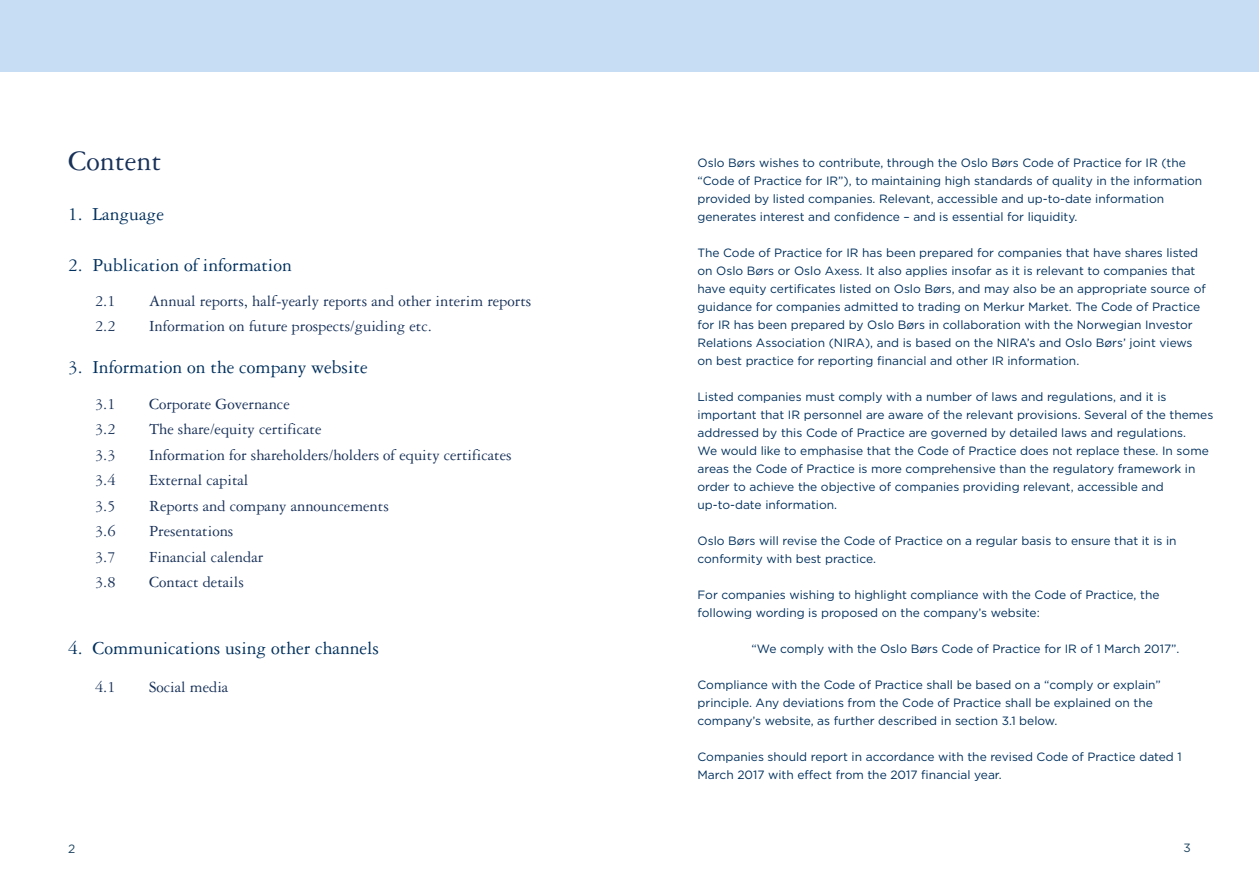
<style>
.page{position:relative;width:1259px;height:893px;background:#fff}
.page>*{position:absolute;margin:0;border:0;box-sizing:border-box;transform-origin:0 0}
.t1{font:30px "Garamond Three";color:#183159}
.t2{font:19.5px "Garamond 3 LT Std";color:#00305d}
.t3{font:16.5px "Garamond Three";color:#183159}
.t4{font:12px/18px "Gotham HTF";color:#00305d}
.t5{font:12px "Gotham HTF";color:#1d435d}
</style>
<div class="page">
<div style="left:0;top:0;width:1259px;height:71px;background:#c7ddf3"></div>
<h1 class="t1" style="left:68px;top:145px;width:95px">Content</h1>
<h2 class="t2" style="left:68px;top:204px;width:97px">1. Language</h2>
<h2 class="t2" style="left:68px;top:255px;width:225px">2. Publication of information</h2>
<h3 class="t3" style="left:95px;top:292px;width:22px">2.1</h3>
<h3 class="t3" style="left:149px;top:292px;width:384px">Annual reports, half-yearly reports and other interim reports</h3>
<h3 class="t3" style="left:95px;top:317px;width:22px">2.2</h3>
<h3 class="t3" style="left:149px;top:317px;width:284px">Information on future prospects/guiding etc.</h3>
<h2 class="t2" style="left:68px;top:357px;width:301px">3. Information on the company website</h2>
<h3 class="t3" style="left:95px;top:395px;width:22px">3.1</h3>
<h3 class="t3" style="left:149px;top:395px;width:142px">Corporate Governance</h3>
<h3 class="t3" style="left:95px;top:420px;width:22px">3.2</h3>
<h3 class="t3" style="left:149px;top:420px;width:174px">The share/equity certificate</h3>
<h3 class="t3" style="left:95px;top:446px;width:22px">3.3</h3>
<h3 class="t3" style="left:149px;top:446px;width:364px">Information for shareholders/holders of equity certificates</h3>
<h3 class="t3" style="left:95px;top:471px;width:22px">3.4</h3>
<h3 class="t3" style="left:149px;top:471px;width:101px">External capital</h3>
<h3 class="t3" style="left:95px;top:497px;width:22px">3.5</h3>
<h3 class="t3" style="left:149px;top:497px;width:241px">Reports and company announcements</h3>
<h3 class="t3" style="left:95px;top:522px;width:22px">3.6</h3>
<h3 class="t3" style="left:149px;top:522px;width:86px">Presentations</h3>
<h3 class="t3" style="left:95px;top:548px;width:22px">3.7</h3>
<h3 class="t3" style="left:149px;top:548px;width:116px">Financial calendar</h3>
<h3 class="t3" style="left:95px;top:573px;width:22px">3.8</h3>
<h3 class="t3" style="left:149px;top:573px;width:96px">Contact details</h3>
<h2 class="t2" style="left:68px;top:637px;width:312px">4. Communications using other channels</h2>
<h3 class="t3" style="left:95px;top:679px;width:22px">4.1</h3>
<h3 class="t3" style="left:149px;top:679px;width:81px">Social media</h3>
<p class="t4" style="left:697px;top:154px;width:506px">Oslo Børs wishes to contribute, through the Oslo Børs Code of Practice for IR (the “Code of Practice for IR”), to maintaining high standards of quality in the information provided by listed companies. Relevant, accessible and up-to-date information generates interest and confidence – and is essential for liquidity.</p>
<p class="t4" style="left:697px;top:244px;width:510px">The Code of Practice for IR has been prepared for companies that have shares listed on Oslo Børs or Oslo Axess. It also applies insofar as it is relevant to companies that have equity certificates listed on Oslo Børs, and may also be an appropriate source of guidance for companies admitted to trading on Merkur Market. The Code of Practice for IR has been prepared by Oslo Børs in collaboration with the Norwegian Investor Relations Association (NIRA), and is based on the NIRA’s and Oslo Børs’ joint views on best practice for reporting financial and other IR information.</p>
<p class="t4" style="left:697px;top:388px;width:517px">Listed companies must comply with a number of laws and regulations, and it is important that IR personnel are aware of the relevant provisions. Several of the themes addressed by this Code of Practice are governed by detailed laws and regulations.<br>We would like to emphasise that the Code of Practice does not replace these. In some areas the Code of Practice is more comprehensive than the regulatory framework in order to achieve the objective of companies providing relevant, accessible and up-to-date information.</p>
<p class="t4" style="left:697px;top:532px;width:480px">Oslo Børs will revise the Code of Practice on a regular basis to ensure that it is in conformity with best practice.</p>
<p class="t4" style="left:697px;top:586px;width:463px">For companies wishing to highlight compliance with the Code of Practice, the following wording is proposed on the company’s website:</p>
<p class="t4" style="left:751px;top:640px;width:429px">“We comply with the Oslo Børs Code of Practice for IR of 1 March 2017”.</p>
<p class="t4" style="left:697px;top:676px;width:465px">Compliance with the Code of Practice shall be based on a “comply or explain” principle. Any deviations from the Code of Practice shall be explained on the company’s website, as further described in section 3.1 below.</p>
<p class="t4" style="left:697px;top:748px;width:486px">Companies should report in accordance with the revised Code of Practice dated 1<br>March 2017 with effect from the 2017 financial year.</p>
<p class="t5" style="left:68px;top:842px;width:9px">2</p>
<p class="t5" style="left:1183px;top:841px;width:9px">3</p>
</div>
